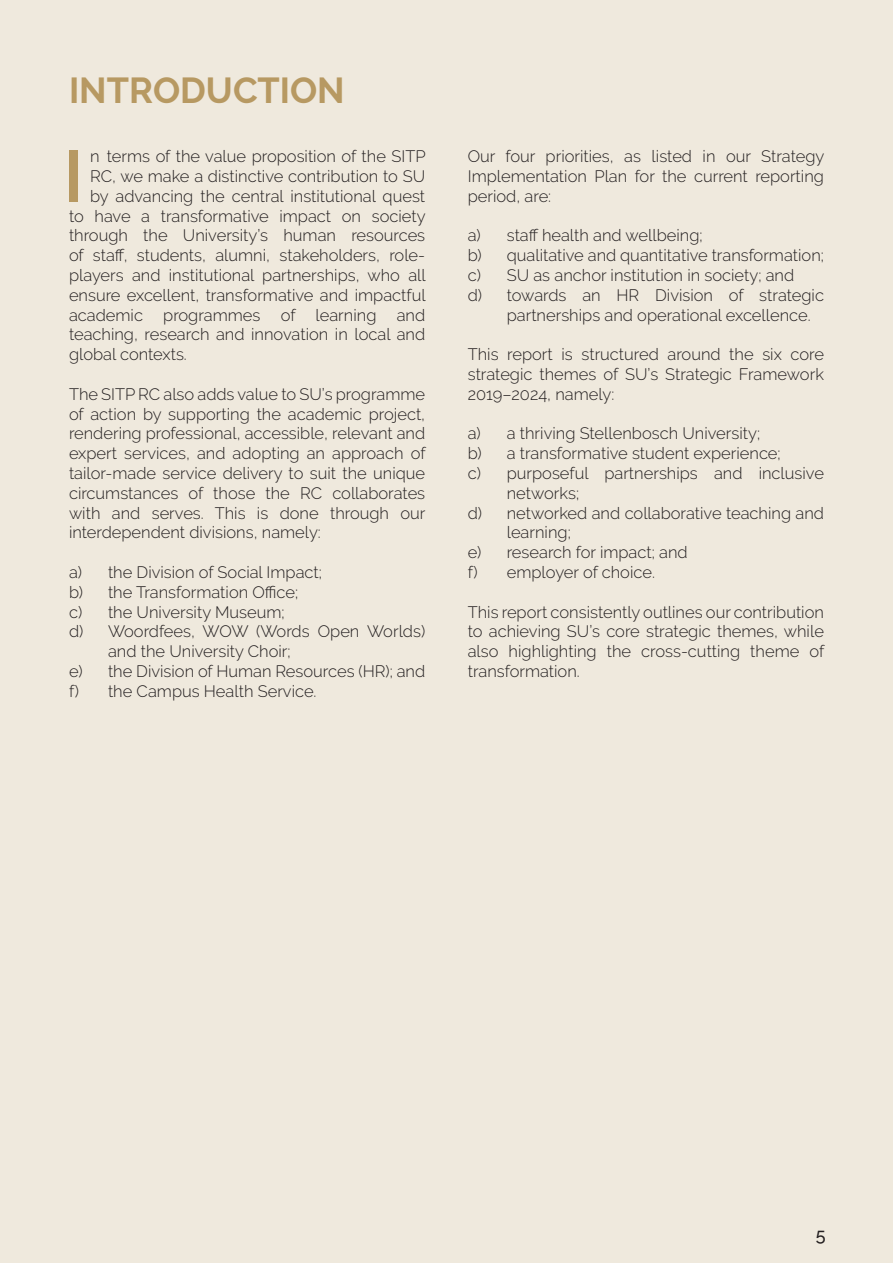
<style>
.page{position:relative;width:893px;height:1263px;background:#efe9dd}
.page>*{position:absolute;margin:0;border:0;box-sizing:border-box;transform-origin:0 0}
.Text{font:600 72.3px "Raleway";color:#b79962}
.t1{font:700 36px "Raleway";color:#b79962}
.t2{font:500 18px "Raleway";color:#231f20}
.Text-2{font:300 16.5px/19.8px "Raleway";color:#231f20;text-align:justify}
</style>
<div class="page">
<h1 class="t1" style="left:69px;top:70px;width:277px">INTRODUCTION</h1>
<p class="Text" style="left:63px;top:135px;width:21px">I</p>
<p class="Text-2" style="left:90px;top:146px;width:337px">n terms of the value proposition of the SITP</p>
<p class="Text-2" style="left:90px;top:166px;width:337px">RC, we make a distinctive contribution to SU</p>
<p class="Text-2" style="left:90px;top:186px;width:337px">by advancing the central institutional quest</p>
<p class="Text-2" style="left:69px;top:206px;width:358px">to have a transformative impact on society</p>
<p class="Text-2" style="left:69px;top:226px;width:358px">through the University’s human resources</p>
<p class="Text-2" style="left:69px;top:245px;width:355px">of staff, students, alumni, stakeholders, role-</p>
<p class="Text-2" style="left:69px;top:265px;width:358px">players and institutional partnerships, who all</p>
<p class="Text-2" style="left:69px;top:285px;width:358px">ensure excellent, transformative and impactful</p>
<p class="Text-2" style="left:69px;top:305px;width:358px">academic programmes of learning and</p>
<p class="Text-2" style="left:69px;top:325px;width:358px">teaching, research and innovation in local and</p>
<p class="Text-2" style="left:69px;top:344px;width:119px">global contexts.</p>
<p class="Text-2" style="left:69px;top:384px;width:358px">The SITP RC also adds value to SU’s programme of action by supporting the academic project, rendering professional, accessible, relevant and expert services, and adopting an approach of tailor-made service delivery to suit the unique circumstances of those the RC collaborates with and serves. This is done through our interdependent divisions, namely:</p>
<p class="Text-2" style="left:69px;top:562px;width:255px">a) the Division of Social Impact;</p>
<p class="Text-2" style="left:69px;top:582px;width:231px">b) the Transformation Office;</p>
<p class="Text-2" style="left:69px;top:602px;width:217px">c) the University Museum;</p>
<p class="Text-2" style="left:108px;top:622px;width:319px;text-indent:-39px">d) Woordfees, WOW (Words Open Worlds) and the University Choir;</p>
<p class="Text-2" style="left:69px;top:661px;width:358px">e) the Division of Human Resources (HR); and</p>
<p class="Text-2" style="left:69px;top:681px;width:249px">f) the Campus Health Service.</p>
<p class="Text-2" style="left:468px;top:146px;width:358px">Our four priorities, as listed in our Strategy Implementation Plan for the current reporting period, are:</p>
<p class="Text-2" style="left:468px;top:226px;width:236px">a) staff health and wellbeing;</p>
<p class="Text-2" style="left:468px;top:245px;width:358px">b) qualitative and quantitative transformation;</p>
<p class="Text-2" style="left:468px;top:265px;width:328px">c) SU as anchor institution in society; and</p>
<p class="Text-2" style="left:507px;top:285px;width:319px;text-indent:-39px">d) towards an HR Division of strategic partnerships and operational excellence.</p>
<p class="Text-2" style="left:468px;top:344px;width:358px">This report is structured around the six core strategic themes of SU’s Strategic Framework 2019–2024, namely:</p>
<p class="Text-2" style="left:468px;top:424px;width:294px">a) a thriving Stellenbosch University;</p>
<p class="Text-2" style="left:468px;top:443px;width:314px">b) a transformative student experience;</p>
<p class="Text-2" style="left:507px;top:463px;width:319px;text-indent:-39px">c) purposeful partnerships and inclusive networks;</p>
<p class="Text-2" style="left:507px;top:503px;width:319px;text-indent:-39px">d) networked and collaborative teaching and learning;</p>
<p class="Text-2" style="left:468px;top:542px;width:221px">e) research for impact; and</p>
<p class="Text-2" style="left:468px;top:562px;width:189px">f) employer of choice.</p>
<p class="Text-2" style="left:468px;top:602px;width:358px">This report consistently outlines our contribution to achieving SU’s core strategic themes, while also highlighting the cross-cutting theme of transformation.</p>
<p class="t2" style="left:816px;top:1224px;width:11px">5</p>
</div>
